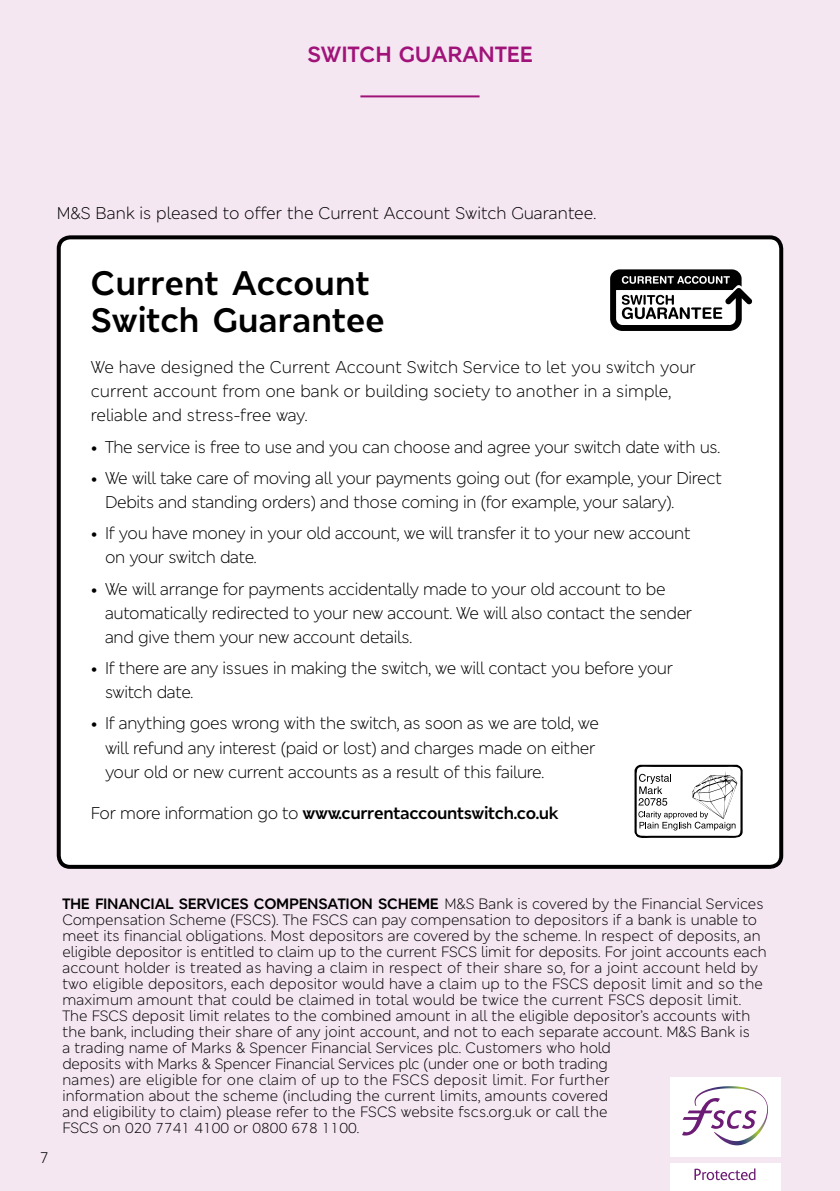
<style>
.page{position:relative;width:840px;height:1191px;background:#fff}
.page>*{position:absolute;margin:0;border:0;box-sizing:border-box;transform-origin:0 0}
.t1{font:700 34px/36px "M&S London";color:#000}
.t2{font:700 22px "M&S London";color:#a0147a}
.t3{font:17px/24px "M&S London";letter-spacing:-.02em;color:#000}
.t4{font:17px/24px "M&S London";color:#000}
.t5{font:700 17px "M&S London";letter-spacing:-.02em;color:#000}
.t6{font:16px "M&S London";color:#000}
.t7{font:15px/16px "M&S London";color:#000}
.s1{font-weight:400}
.s2{font-weight:700}
</style>
<div class="page">
<div style="left:0;top:0;width:839px;height:1191px;background:#f5e7f2"></div>
<hr style="left:360px;top:95px;width:119px;height:2px;background:#a0147a">
<div style="left:59px;top:237px;width:721px;height:630px;background:#fff;border-radius:11px"></div>
<div style="left:57px;top:235px;width:725px;height:634px;border:4px solid #000;border-radius:11px"></div>
<svg style="left:610px;top:269px;width:141px;height:62px"></svg>
<svg style="left:634px;top:765px;width:108px;height:73px"></svg>
<div style="left:669px;top:1077px;width:111px;height:80px;background:#fff"></div>
<div style="left:669px;top:1163px;width:111px;height:24px;background:#fff"></div>
<hr style="left:669px;top:1187px;width:111px;height:4px;background:#fff">
<svg style="left:694px;top:1168px;width:61px;height:12px"></svg>
<svg style="left:682px;top:1086px;width:85px;height:59px"></svg>
<h2 class="t2" style="left:307px;top:40px;width:226px">SWITCH GUARANTEE</h2>
<p class="t4" style="left:57px;top:200px;width:540px">M&amp;S Bank is pleased to offer the Current Account Switch Guarantee.</p>
<h1 class="t1" style="left:91px;top:266px;width:295px">Current Account<br>Switch Guarantee</h1>
<p class="t4" style="left:91px;top:355px;width:606px">We have designed the Current Account Switch Service to let you switch your current account from one bank or building society to another in a simple, reliable and stress-free way.</p>
<p class="t3" style="left:91px;top:434px;width:630px">• The service is free to use and you can choose and agree your switch date with us.</p>
<p class="t3" style="left:105px;top:465px;width:618px;text-indent:-14px">• We will take care of moving all your payments going out (for example, your Direct<br>Debits and standing orders) and those coming in (for example, your salary).</p>
<p class="t3" style="left:105px;top:521px;width:587px;text-indent:-14px">• If you have money in your old account, we will transfer it to your new account on your switch date.</p>
<p class="t3" style="left:105px;top:576px;width:588px;text-indent:-14px">• We will arrange for payments accidentally made to your old account to be automatically redirected to your new account. We will also contact the sender and give them your new account details.</p>
<p class="t3" style="left:105px;top:656px;width:569px;text-indent:-14px">• If there are any issues in making the switch, we will contact you before your switch date.</p>
<p class="t3" style="left:105px;top:711px;width:495px;text-indent:-14px">• If anything goes wrong with the switch, as soon as we are told, we will refund any interest (paid or lost) and charges made on either your old or new current accounts as a result of this failure.</p>
<p class="t5" style="left:91px;top:801px;width:469px"><span class="s1">For more information go to</span> www.currentaccountswitch.co.uk</p>
<p class="t6" style="left:40px;top:1146px;width:11px">7</p>
<p class="t7" style="left:62px;top:895px;width:705px"><span class="s2">THE FINANCIAL SERVICES COMPENSATION SCHEME</span> M&amp;S Bank is covered by the Financial Services Compensation Scheme (FSCS). The FSCS can pay compensation to depositors if a bank is unable to meet its financial obligations. Most depositors are covered by the scheme. In respect of deposits, an eligible depositor is entitled to claim up to the current FSCS limit for deposits. For joint accounts each account holder is treated as having a claim in respect of their share so, for a joint account held by two eligible depositors, each depositor would have a claim up to the FSCS deposit limit and so the maximum amount that could be claimed in total would be twice the current FSCS deposit limit.<br>The FSCS deposit limit relates to the combined amount in all the eligible depositor’s accounts with the bank, including their share of any joint account, and not to each separate account. M&amp;S Bank is<br>a trading name of Marks &amp; Spencer Financial Services plc. Customers who hold<br>deposits with Marks &amp; Spencer Financial Services plc (under one or both trading<br>names) are eligible for one claim of up to the FSCS deposit limit. For further<br>information about the scheme (including the current limits, amounts covered<br>and eligibility to claim) please refer to the FSCS website fscs.org.uk or call the<br>FSCS on 020 7741 4100 or 0800 678 1100.</p>
</div>
